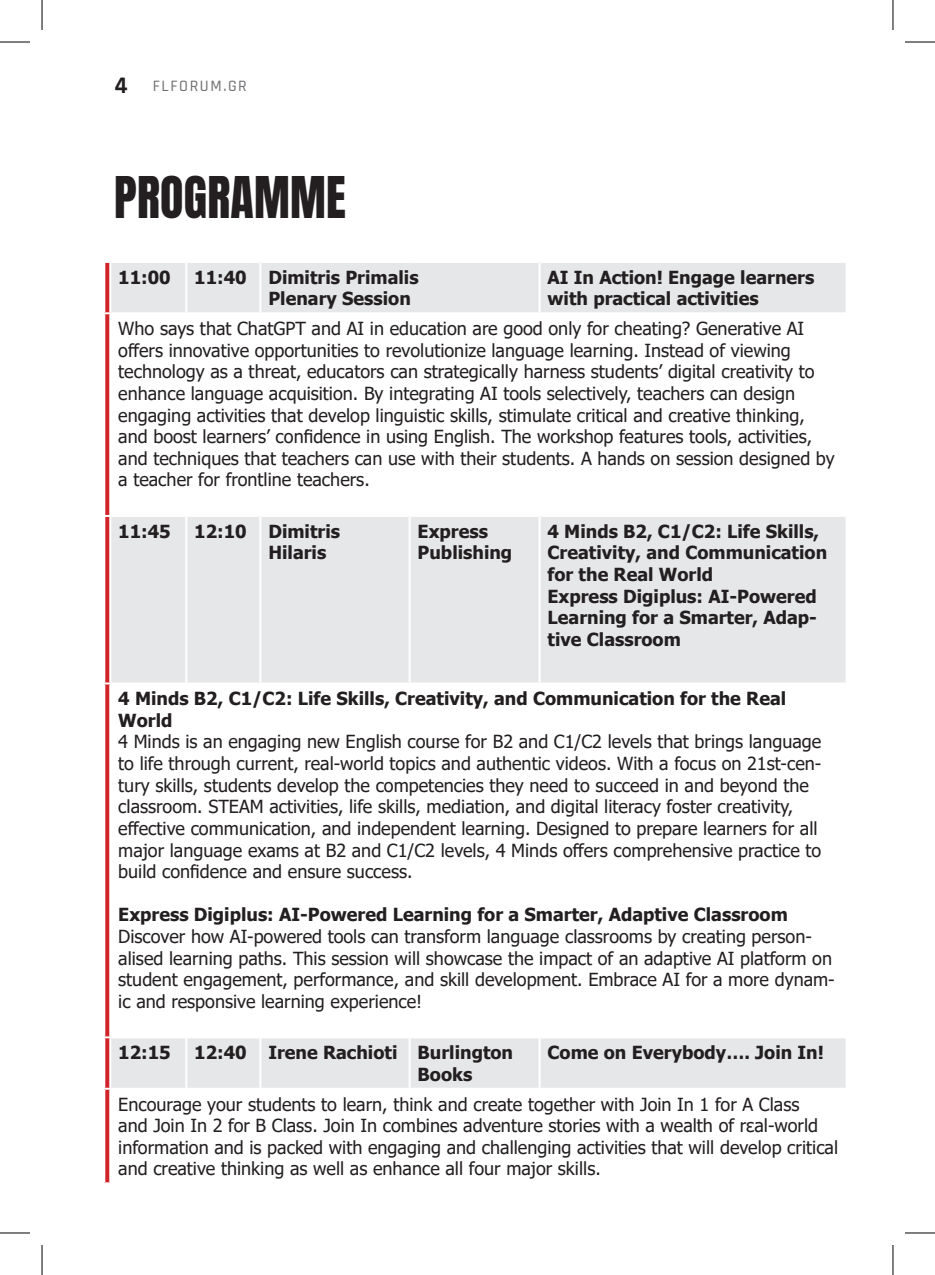
<style>
.page{position:relative;width:935px;height:1275px;background:#fff}
.page>*{position:absolute;margin:0;border:0;box-sizing:border-box;transform-origin:0 0}
.t1{font:48px "Anton";letter-spacing:.005em;color:#231f20}
.t2{font:18px/21.6px "Tahoma";color:#231f20}
.t3{font:700 18px/21.6px "Tahoma";color:#231f20}
.t4{font:500 16px "Rajdhani";letter-spacing:.1em;color:#6c6d70}
.s1{font-weight:700;font-size:24px;color:#231f20}
</style>
<div class="page">
<div style="left:111px;top:263px;width:734px;height:49px;background:#e6e7e9"></div>
<svg style="left:111px;top:517px;width:734px;height:570px"></svg>
<hr style="left:185px;top:263px;width:2px;height:49px;background:#fff">
<hr style="left:259px;top:263px;width:2px;height:49px;background:#fff">
<hr style="left:538px;top:263px;width:2px;height:49px;background:#fff">
<hr style="left:185px;top:517px;width:2px;height:165px;background:#fff">
<hr style="left:259px;top:517px;width:2px;height:165px;background:#fff">
<hr style="left:408px;top:517px;width:2px;height:165px;background:#fff">
<hr style="left:538px;top:517px;width:2px;height:165px;background:#fff">
<hr style="left:110px;top:682px;width:76px;height:2px;background:#fff">
<hr style="left:186px;top:682px;width:74px;height:2px;background:#fff">
<hr style="left:260px;top:682px;width:149px;height:2px;background:#fff">
<hr style="left:409px;top:682px;width:130px;height:2px;background:#fff">
<hr style="left:539px;top:682px;width:308px;height:2px;background:#fff">
<hr style="left:110px;top:1036px;width:76px;height:2px;background:#fff">
<hr style="left:186px;top:1036px;width:74px;height:2px;background:#fff">
<hr style="left:185px;top:1038px;width:2px;height:49px;background:#fff">
<hr style="left:260px;top:1036px;width:149px;height:2px;background:#fff">
<hr style="left:259px;top:1038px;width:2px;height:49px;background:#fff">
<hr style="left:409px;top:1036px;width:130px;height:2px;background:#fff">
<hr style="left:408px;top:1038px;width:2px;height:49px;background:#fff">
<hr style="left:539px;top:1036px;width:308px;height:2px;background:#fff">
<hr style="left:538px;top:1038px;width:2px;height:49px;background:#fff">
<svg style="left:104px;top:262px;width:6px;height:921px"></svg>
<hr style="left:0;top:42px;width:30px;height:1px;background:#000">
<hr style="left:904px;top:42px;width:30px;height:1px;background:#000">
<hr style="left:0;top:1232px;width:30px;height:1px;background:#000">
<hr style="left:904px;top:1232px;width:30px;height:1px;background:#000">
<hr style="left:42px;top:0;width:1px;height:30px;background:#000">
<hr style="left:42px;top:1245px;width:1px;height:30px;background:#000">
<hr style="left:892px;top:0;width:1px;height:30px;background:#000">
<hr style="left:892px;top:1245px;width:1px;height:30px;background:#000">
<p class="t4" style="left:114px;top:76px;width:134px"><span class="s1">4</span> FLFORUM.GR</p>
<h1 class="t1" style="left:114px;top:173px;width:233px">PROGRAMME</h1>
<p class="t3" style="left:118px;top:267px;width:54px">11:00</p>
<p class="t3" style="left:268px;top:267px;width:152px;text-indent:-74px">11:40 Dimitris Primalis<br>Plenary Session</p>
<p class="t3" style="left:547px;top:267px;width:268px">AI In Action! Engage learners with practical activities</p>
<p class="t2" style="left:118px;top:319px;width:718px">Who says that ChatGPT and AI in education are good only for cheating? Generative AI offers innovative opportunities to revolutionize language learning. Instead of viewing technology as a threat, educators can strategically harness students’ digital creativity to enhance language acquisition. By integrating AI tools selectively, teachers can design engaging activities that develop linguistic skills, stimulate critical and creative thinking, and boost learners’ confidence in using English. The workshop features tools, activities, and techniques that teachers can use with their students. A hands on session designed by a teacher for frontline teachers.</p>
<p class="t3" style="left:118px;top:521px;width:54px">11:45</p>
<p class="t3" style="left:268px;top:521px;width:73px;text-indent:-74px">12:10 Dimitris<br>Hilaris</p>
<p class="t3" style="left:417px;top:521px;width:96px">Express<br>Publishing</p>
<p class="t3" style="left:547px;top:521px;width:281px">4 Minds B2, C1/C2: Life Skills,<br>Creativity, and Communication for the Real World<br>Express Digiplus: AI-Powered<br>Learning for a Smarter, Adap&shy;tive Classroom</p>
<p class="t3" style="left:118px;top:688px;width:669px">4 Minds B2, C1/C2: Life Skills, Creativity, and Communication for the Real<br>World</p>
<p class="t2" style="left:118px;top:732px;width:704px">4 Minds is an engaging new English course for B2 and C1/C2 levels that brings language to life through current, real-world topics and authentic videos. With a focus on 21st-cen&shy;tury skills, students develop the competencies they need to succeed in and beyond the classroom. STEAM activities, life skills, mediation, and digital literacy foster creativity, effective communication, and independent learning. Designed to prepare learners for all major language exams at B2 and C1/C2 levels, 4 Minds offers comprehensive practice to build confidence and ensure success.</p>
<p class="t3" style="left:118px;top:904px;width:671px">Express Digiplus: AI-Powered Learning for a Smarter, Adaptive Classroom</p>
<p class="t2" style="left:118px;top:926px;width:718px">Discover how AI-powered tools can transform language classrooms by creating person&shy;alised learning paths. This session will showcase the impact of an adaptive AI platform on student engagement, performance, and skill development. Embrace AI for a more dynam&shy;ic and responsive learning experience!</p>
<p class="t3" style="left:118px;top:1042px;width:54px">12:15</p>
<p class="t3" style="left:417px;top:1042px;width:97px;text-indent:-223px">12:40 Irene Rachioti Burlington<br>Books</p>
<p class="t3" style="left:547px;top:1042px;width:278px">Come on Everybody…. Join In!</p>
<p class="t2" style="left:118px;top:1094px;width:721px">Encourage your students to learn, think and create together with Join In 1 for A Class<br>and Join In 2 for B Class. Join In combines adventure stories with a wealth of rεal-world information and is packed with engaging and challenging activities that will develop critical and creative thinking as well as enhance all four major skills.</p>
</div>
